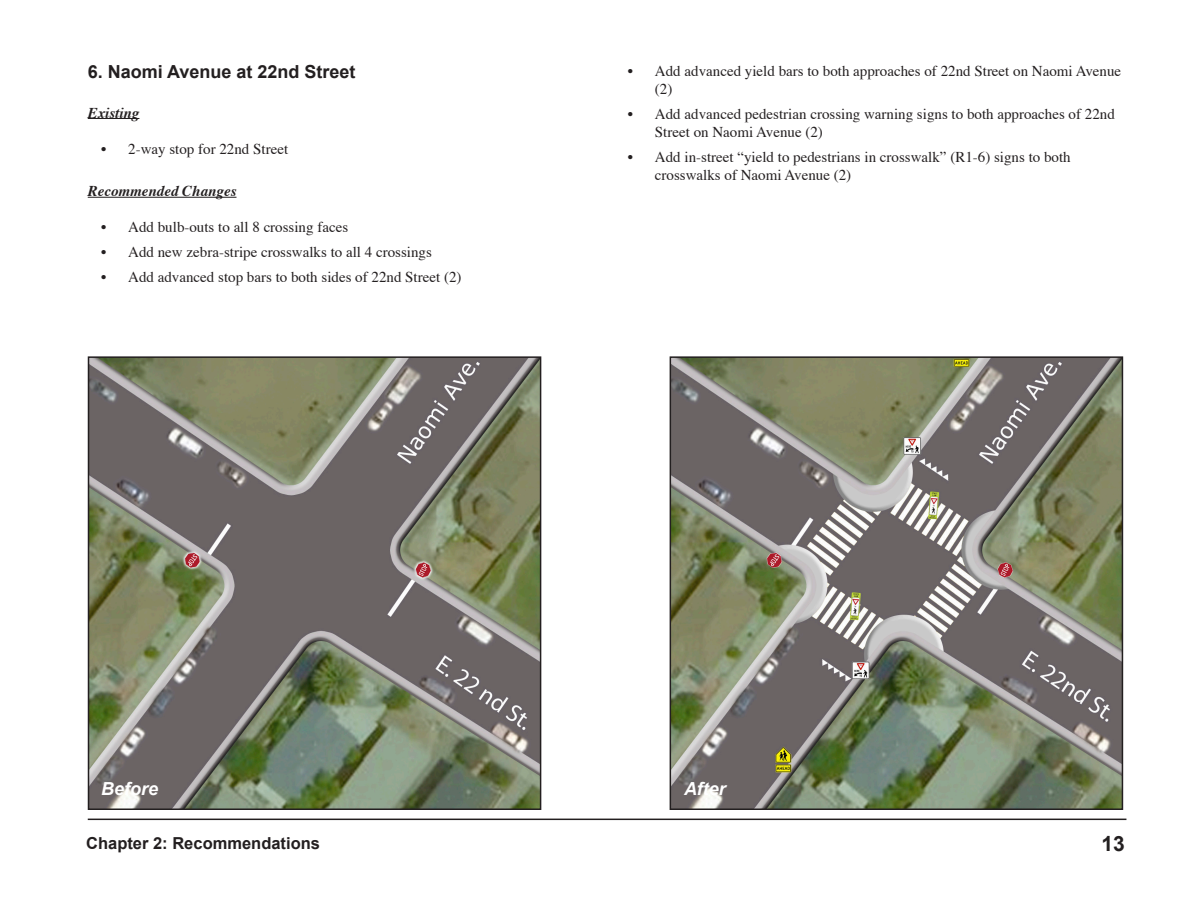
<style>
.page{position:relative;width:1188px;height:918px;background:#fff}
.page>*{position:absolute;margin:0;border:0;box-sizing:border-box;transform-origin:0 0}
.t1{font:700 21px "Arial";color:#231f20}
.t2{font:700 18px "Arial";color:#231f20}
.t3{font:italic 700 18px "Arial";color:#fff}
.t4{font:700 16.5px "Arial";color:#231f20}
.t5{font:15px/18px "Times";color:#231f20}
.t6{font:italic 700 15px "Times";color:#231f20}
</style>
<div class="page">
<hr style="left:88px;top:819px;width:1038px;height:1px;background:#231f20">
<img style="left:91px;top:359px;width:447px;height:448px">
<div style="left:88px;top:356px;width:453px;height:454px;border:2px solid #231f20"></div>
<img style="left:673px;top:359px;width:447px;height:448px">
<div style="left:670px;top:356px;width:453px;height:454px;border:2px solid #231f20"></div>
<hr style="left:88px;top:118px;width:51px;height:1px;background:#231f20">
<hr style="left:88px;top:197px;width:148px;height:1px;background:#231f20">
<p class="t2" style="left:88px;top:60px;width:269px">6. Naomi Avenue at 22nd Street</p>
<p class="t6" style="left:88px;top:98px;width:53px">Existing</p>
<p class="t5" style="left:101px;top:138px;width:188px">• 2-way stop for 22nd Street</p>
<p class="t6" style="left:88px;top:177px;width:150px">Recommended Changes</p>
<p class="t5" style="left:101px;top:217px;width:248px">• Add bulb-outs to all 8 crossing faces</p>
<p class="t5" style="left:101px;top:242px;width:332px">• Add new zebra-stripe crosswalks to all 4 crossings</p>
<p class="t5" style="left:101px;top:266px;width:362px">• Add advanced stop bars to both sides of 22nd Street (2)</p>
<p class="t5" style="left:655px;top:61px;width:468px;text-indent:-27px">• Add advanced yield bars to both approaches of 22nd Street on Naomi Avenue (2)</p>
<p class="t5" style="left:655px;top:103px;width:461px;text-indent:-27px">• Add advanced pedestrian crossing warning signs to both approaches of 22nd<br>Street on Naomi Avenue (2)</p>
<p class="t5" style="left:655px;top:146px;width:417px;text-indent:-27px">• Add in-street “yield to pedestrians in crosswalk” (R1-6) signs to both crosswalks of Naomi Avenue (2)</p>
<p class="t3" style="left:101px;top:777px;width:59px">Before</p>
<p class="t3" style="left:684px;top:777px;width:43px">After</p>
<p class="t4" style="left:86px;top:833px;width:235px">Chapter 2: Recommendations</p>
<h1 class="t1" style="left:1101px;top:830px;width:25px">13</h1>
</div>
